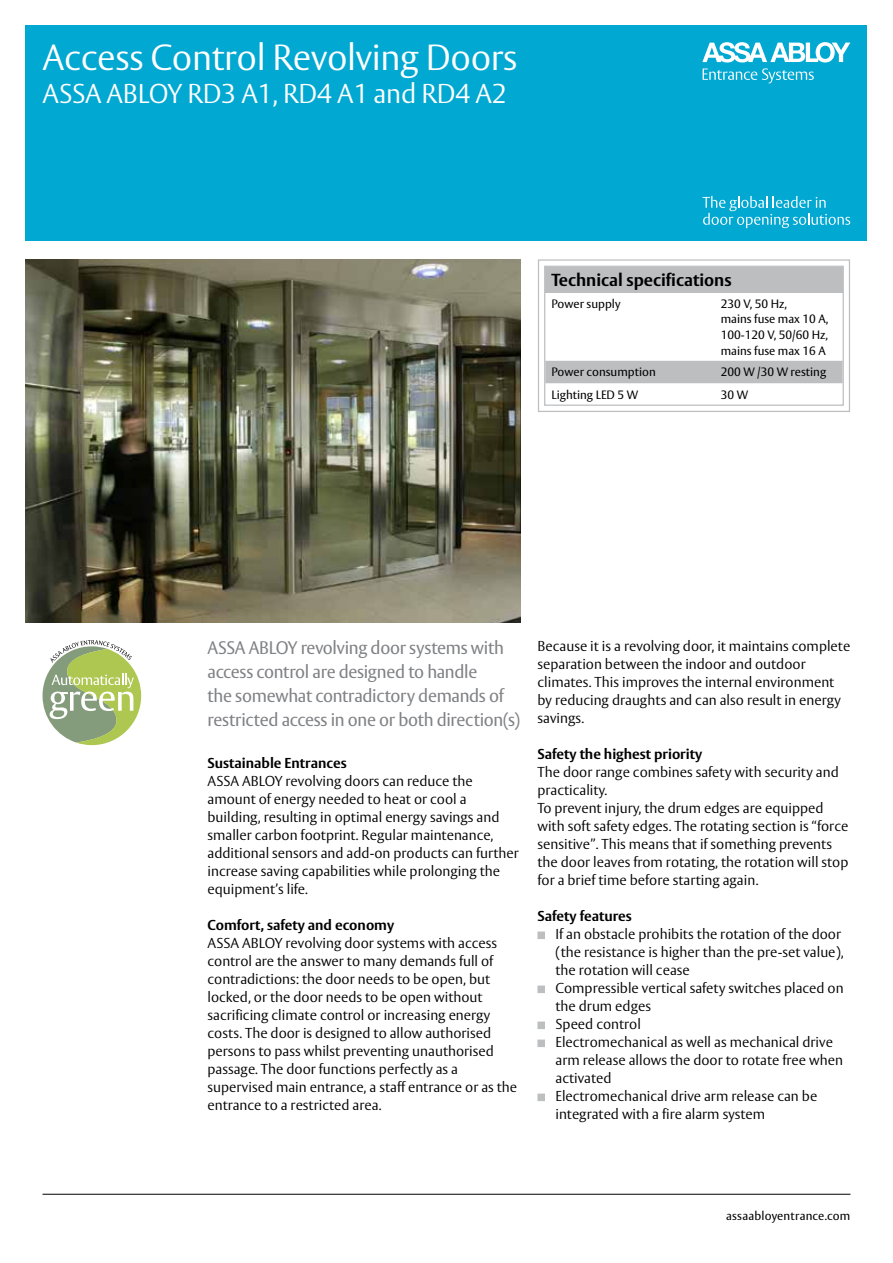
<style>
.page{position:relative;width:893px;height:1263px;background:#fff}
.page>*{position:absolute;margin:0;border:0;box-sizing:border-box;transform-origin:0 0}
.t1{font:300 36px "ASSA Vesta";letter-spacing:-.01em;color:#fff}
.t2{font:300 27px "ASSA Vesta";letter-spacing:-.01em;color:#fff}
.t3{font:18px/24px "ASSA Vesta";letter-spacing:-.02em;color:#808285}
.t4{font:700 17.25px "ASSA Vesta";color:#000}
.t5{font:300 14.25px/18px "ASSA Vesta";color:#000}
.t6{font:700 14.25px "ASSA Vesta";color:#000}
.t7{font:12px/15.8px "ASSA Vesta";color:#000}
</style>
<div class="page">
<hr style="left:43px;top:1194px;width:807px;height:1px;background:#000">
<div style="left:25px;top:26px;width:842px;height:215px;background:#00a8d2"></div>
<svg style="left:702px;top:196px;width:148px;height:32px"></svg>
<svg style="left:702px;top:42px;width:148px;height:41px"></svg>
<svg style="left:43px;top:640px;width:98px;height:105px"></svg>
<img style="left:25px;top:259px;width:495px;height:364px">
<svg style="left:537px;top:931px;width:8px;height:8px"></svg>
<svg style="left:537px;top:985px;width:8px;height:8px"></svg>
<svg style="left:537px;top:1021px;width:8px;height:8px"></svg>
<svg style="left:537px;top:1039px;width:8px;height:8px"></svg>
<svg style="left:537px;top:1093px;width:8px;height:8px"></svg>
<svg style="left:538px;top:259px;width:312px;height:153px"></svg>
<div style="left:544px;top:266px;width:300px;height:140px;border:1px solid #bcbec0"></div>
<h1 class="t1" style="left:43px;top:36px;width:476px">Access Control Revolving Doors</h1>
<h2 class="t2" style="left:43px;top:77px;width:466px">ASSA ABLOY RD3 A1, RD4 A1 and RD4 A2</h2>
<p class="t4" style="left:551px;top:270px;width:182px">Technical specifications</p>
<p class="t7" style="left:551px;top:296px;width:71px">Power supply</p>
<p class="t7" style="left:721px;top:296px;width:109px">230 V, 50 Hz,<br>mains fuse max 10 A,<br>100-120 V, 50/60 Hz, mains fuse max 16 A</p>
<p class="t7" style="left:551px;top:364px;width:106px">Power consumption</p>
<p class="t7" style="left:721px;top:364px;width:107px">200 W /30 W resting</p>
<p class="t7" style="left:551px;top:387px;width:88px">Lighting LED 5 W</p>
<p class="t7" style="left:721px;top:387px;width:29px">30 W</p>
<p class="t3" style="left:207px;top:636px;width:314px">ASSA ABLOY revolving door systems with access control are designed to handle<br>the somewhat contradictory demands of restricted access in one or both direction(s)</p>
<p class="t6" style="left:207px;top:754px;width:141px">Sustainable Entrances</p>
<p class="t5" style="left:207px;top:773px;width:313px">ASSA ABLOY revolving doors can reduce the amount of energy needed to heat or cool a building, resulting in optimal energy savings and smaller carbon footprint. Regular maintenance, additional sensors and add-on products can further increase saving capabilities while prolonging the equipment’s life.</p>
<p class="t6" style="left:207px;top:916px;width:188px">Comfort, safety and economy</p>
<p class="t5" style="left:207px;top:935px;width:311px">ASSA ABLOY revolving door systems with access control are the answer to many demands full of contradictions: the door needs to be open, but locked, or the door needs to be open without sacrificing climate control or increasing energy costs. The door is designed to allow authorised persons to pass whilst preventing unauthorised passage. The door functions perfectly as a supervised main entrance, a staff entrance or as the entrance to a restricted area.</p>
<p class="t5" style="left:537px;top:638px;width:314px">Because it is a revolving door, it maintains complete separation between the indoor and outdoor climates. This improves the internal environment by reducing draughts and can also result in energy savings.</p>
<p class="t6" style="left:537px;top:745px;width:166px">Safety the highest priority</p>
<p class="t5" style="left:537px;top:764px;width:312px">The door range combines safety with security and practicality.<br>To prevent injury, the drum edges are equipped with soft safety edges. The rotating section is “force sensitive”. This means that if something prevents the door leaves from rotating, the rotation will stop for a brief time before starting again.</p>
<p class="t6" style="left:537px;top:907px;width:96px">Safety features</p>
<p class="t5" style="left:555px;top:926px;width:290px">If an obstacle prohibits the rotation of the door (the resistance is higher than the pre-set value), the rotation will cease<br>Compressible vertical safety switches placed on the drum edges<br>Speed control<br>Electromechanical as well as mechanical drive arm release allows the door to rotate free when activated<br>Electromechanical drive arm release can be integrated with a fire alarm system</p>
<p class="t7" style="left:726px;top:1209px;width:126px">assaabloyentrance.com</p>
</div>
